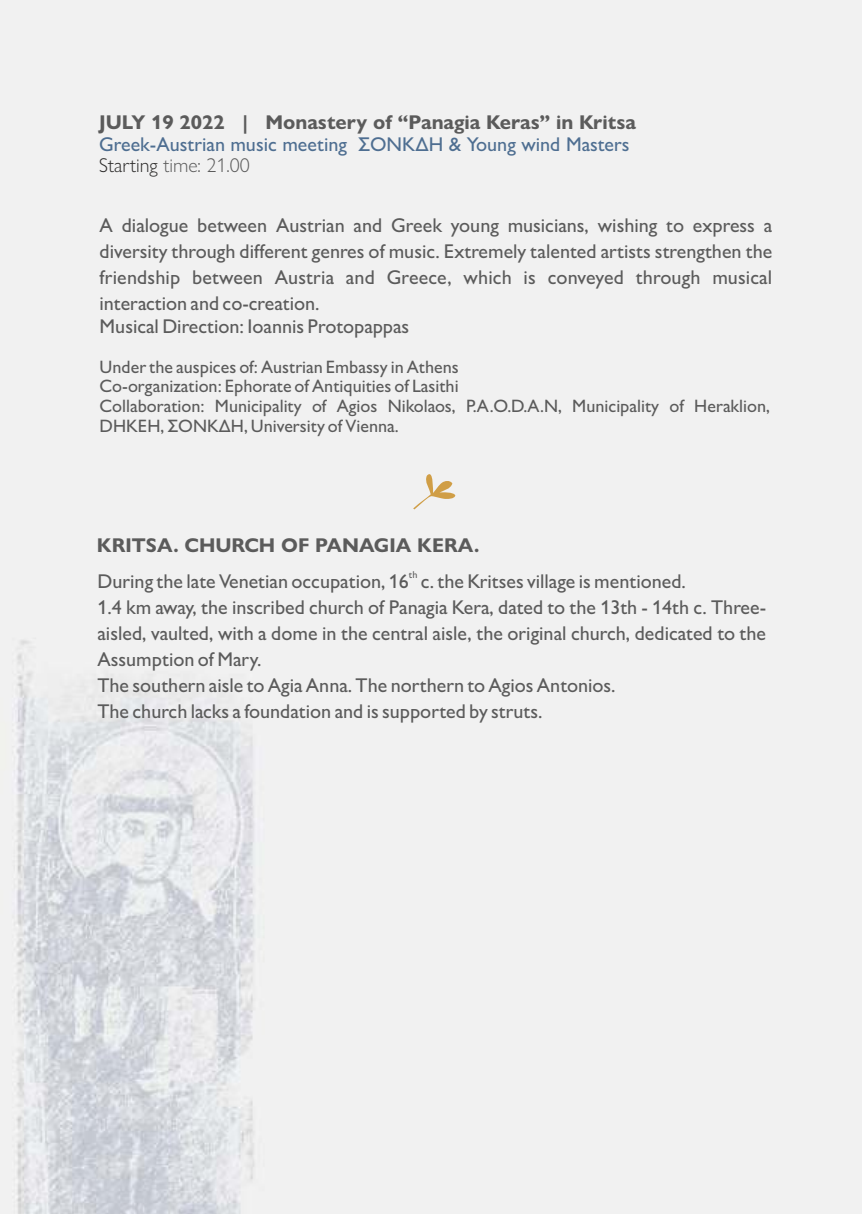
<style>
.page{position:relative;width:862px;height:1214px;background:#fff}
.page>*{position:absolute;margin:0;border:0;box-sizing:border-box;transform-origin:0 0}
.t1{font:20px/26px "Gill Sans Nova";color:#5b5b5b;text-align:justify}
.t2{font:700 20px "Gill Sans Nova";color:#5b5b5b}
.t3{font:20px/21.4px "Gill Sans Nova";color:#4e6e91}
.t4{font:18px/39.2px "Gill Sans Nova";color:#5b5b5b}
.t5{font:10px "Gill Sans Nova";color:#5b5b5b}
.s1{font-weight:300;color:#2b2a29}
.s2{font-weight:300;color:#5b5b5b}
</style>
<div class="page">
<img style="left:0;top:0;width:862px;height:1213px">
<svg style="left:413px;top:468px;width:42px;height:41px"></svg>
<p class="t2" style="left:99px;top:115px;width:538px">JULY 19 2022 | Monastery of “Panagia Keras” in Kritsa</p>
<p class="t3" style="left:99px;top:135px;width:532px">Greek-Austrian music meeting ΣΟΝΚΔΗ &amp; Young wind Masters<br><span class="s1">Starting</span> <span class="s2">time: 21.00</span></p>
<p class="t1" style="left:100px;top:214px;width:674px">A dialogue between Austrian and Greek young musicians, wishing to express a diversity through different genres of music. Extremely talented artists strengthen the friendship between Austria and Greece, which is conveyed through musical interaction and co-creation.</p>
<p class="t1" style="left:100px;top:315px;width:311px">Musical Direction: Ioannis Protopappas</p>
<p class="t4" style="left:100px;top:349px;width:672px">Under the auspices of: Austrian Embassy in Athens<br>Collaboration: Municipality of Agios Nikolaos, P.A.O.D.A.N, Municipality of Heraklion,</p>
<p class="t4" style="left:100px;top:408px;width:301px">DHKEH, ΣΟΝΚΔΗ, University of Vienna.</p>
<p class="t4" style="left:100px;top:368px;width:360px">Co-organization: Ephorate of Antiquities of Lasithi</p>
<p class="t2" style="left:97px;top:538px;width:384px">KRITSA. CHURCH OF PANAGIA KERA.</p>
<p class="t5" style="left:409px;top:571px;width:10px">th</p>
<p class="t1" style="left:97px;top:570px;width:590px">During the late Venetian occupation, 16 c. the Kritses village is mentioned.</p>
<p class="t1" style="left:97px;top:596px;width:670px;text-align:left">1.4 km away, the inscribed church of Panagia Kera, dated to the 13th - 14th c. Three&shy;aisled, vaulted, with a dome in the central aisle, the original church, dedicated to the Assumption of Mary.<br>The southern aisle to Agia Anna. The northern to Agios Antonios.</p>
<p class="t1" style="left:97px;top:700px;width:446px">The church lacks a foundation and is supported by struts.</p>
</div>
